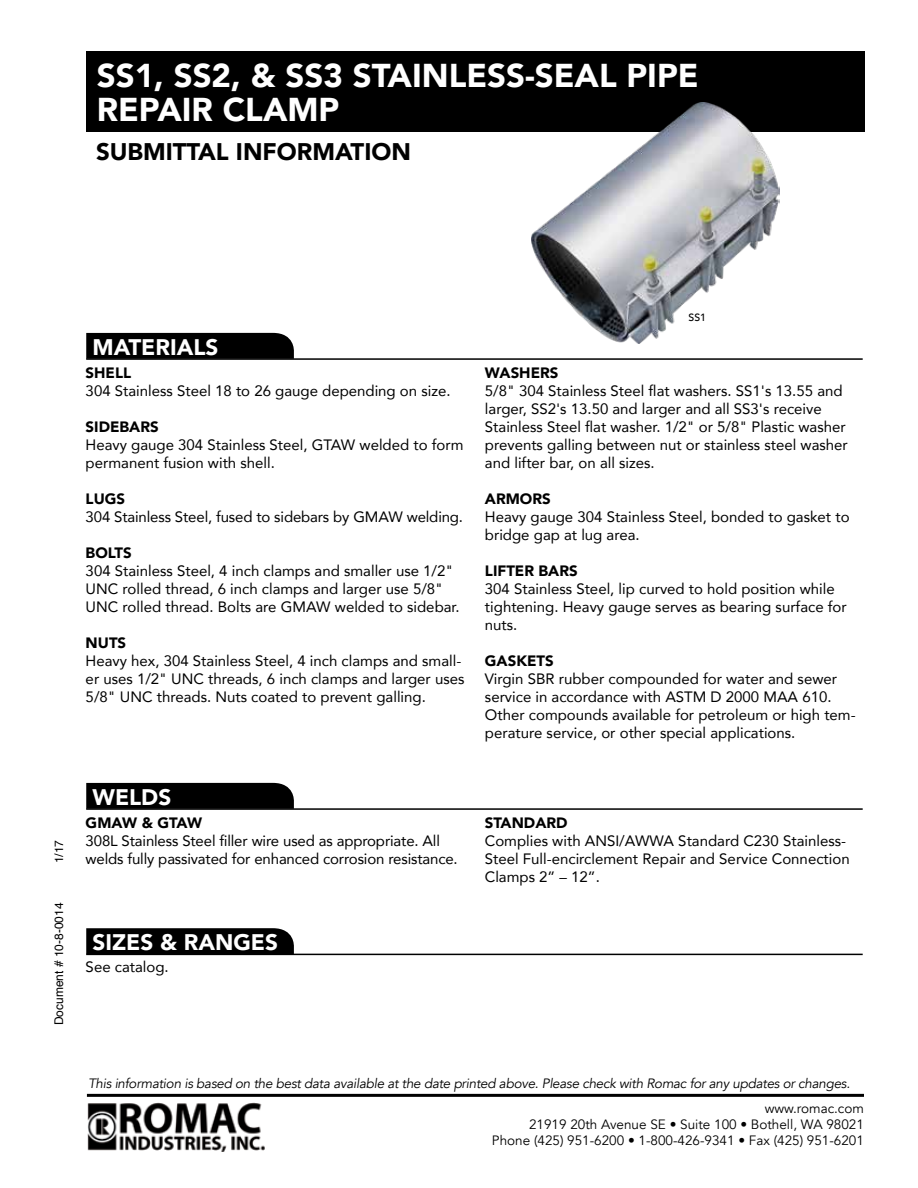
<style>
.page{position:relative;width:918px;height:1188px;background:#fff}
.page>*{position:absolute;margin:0;border:0;box-sizing:border-box;transform-origin:0 0}
.t1{font:900 33px/34.5px "Avenir";color:#fff}
.t2{font:900 24px "Avenir";color:#000}
.t3{font:900 22.5px "Avenir";color:#fff}
.t4{font:15px/18px "Avenir";color:#000}
.t5{font:900 15px "Avenir";color:#000}
.t6{font:italic 13.5px "Avenir";letter-spacing:-.02em;color:#000}
.t7{font:13.5px/16.2px "Avenir";color:#000;text-align:right}
.t8{font:12px "Helvetica";color:#000}
.t9{font:500 10.5px "Avenir";color:#000}
</style>
<div class="page">
<hr style="left:87px;top:1094px;width:777px;height:3px;background:#000">
<img style="left:87px;top:1102px;width:178px;height:49px">
<div style="left:86px;top:51px;width:779px;height:81px;background:#000"></div>
<div style="left:86px;top:928px;width:209px;height:26px;background:#000"></div>
<hr style="left:86px;top:954px;width:777px;height:1px;background:#000">
<div style="left:86px;top:333px;width:208px;height:25px;background:#000"></div>
<hr style="left:86px;top:358px;width:777px;height:2px;background:#000">
<div style="left:86px;top:783px;width:208px;height:25px;background:#000"></div>
<hr style="left:86px;top:808px;width:777px;height:2px;background:#000">
<img style="left:532px;top:103px;width:248px;height:240px">
<h1 class="t1" style="left:97px;top:57px;width:603px">SS1, SS2, &amp; SS3 STAINLESS-SEAL PIPE<br>REPAIR CLAMP</h1>
<h2 class="t2" style="left:96px;top:131px;width:317px">SUBMITTAL INFORMATION</h2>
<p class="t8" style="left:50px;top:863px;width:25px;rotate:-90deg">1/17</p>
<p class="t8" style="left:50px;top:1025px;width:124px;rotate:-90deg">Document # 10-8-0014</p>
<h3 class="t3" style="left:93px;top:328px;width:127px">MATERIALS</h3>
<p class="t5" style="left:86px;top:360px;width:47px">SHELL</p>
<p class="t4" style="left:86px;top:381px;width:366px">304 Stainless Steel 18 to 26 gauge depending on size.</p>
<p class="t5" style="left:86px;top:414px;width:75px">SIDEBARS</p>
<p class="t4" style="left:86px;top:435px;width:379px">Heavy gauge 304 Stainless Steel, GTAW welded to form permanent fusion with shell.</p>
<p class="t5" style="left:86px;top:486px;width:41px">LUGS</p>
<p class="t4" style="left:86px;top:507px;width:379px">304 Stainless Steel, fused to sidebars by GMAW welding.</p>
<p class="t5" style="left:86px;top:540px;width:48px">BOLTS</p>
<p class="t4" style="left:86px;top:561px;width:376px">304 Stainless Steel, 4 inch clamps and smaller use 1/2"<br>UNC rolled thread, 6 inch clamps and larger use 5/8"<br>UNC rolled thread. Bolts are GMAW welded to sidebar.</p>
<p class="t5" style="left:86px;top:630px;width:42px">NUTS</p>
<p class="t4" style="left:86px;top:651px;width:380px">Heavy hex, 304 Stainless Steel, 4 inch clamps and small&shy;er uses 1/2" UNC threads, 6 inch clamps and larger uses<br>5/8" UNC threads. Nuts coated to prevent galling.</p>
<h3 class="t3" style="left:93px;top:778px;width:80px">WELDS</h3>
<p class="t5" style="left:86px;top:810px;width:118px">GMAW &amp; GTAW</p>
<p class="t4" style="left:86px;top:831px;width:374px">308L Stainless Steel filler wire used as appropriate. All welds fully passivated for enhanced corrosion resistance.</p>
<h3 class="t3" style="left:93px;top:923px;width:187px">SIZES &amp; RANGES</h3>
<p class="t4" style="left:86px;top:957px;width:85px">See catalog.</p>
<p class="t9" style="left:688px;top:308px;width:19px">SS1</p>
<p class="t5" style="left:485px;top:360px;width:75px">WASHERS</p>
<p class="t4" style="left:485px;top:381px;width:364px">5/8" 304 Stainless Steel flat washers. SS1's 13.55 and larger, SS2's 13.50 and larger and all SS3's receive Stainless Steel flat washer. 1/2" or 5/8" Plastic washer prevents galling between nut or stainless steel washer and lifter bar, on all sizes.</p>
<p class="t5" style="left:485px;top:486px;width:67px">ARMORS</p>
<p class="t4" style="left:485px;top:507px;width:366px">Heavy gauge 304 Stainless Steel, bonded to gasket to bridge gap at lug area.</p>
<p class="t5" style="left:485px;top:558px;width:94px">LIFTER BARS</p>
<p class="t4" style="left:485px;top:579px;width:363px">304 Stainless Steel, lip curved to hold position while tightening. Heavy gauge serves as bearing surface for nuts.</p>
<p class="t5" style="left:485px;top:648px;width:70px">GASKETS</p>
<p class="t4" style="left:485px;top:669px;width:372px">Virgin SBR rubber compounded for water and sewer service in accordance with ASTM D 2000 MAA 610.<br>Other compounds available for petroleum or high tem&shy;perature service, or other special applications.</p>
<p class="t5" style="left:485px;top:810px;width:84px">STANDARD</p>
<p class="t4" style="left:485px;top:831px;width:366px">Complies with ANSI/AWWA Standard C230 Stainless-<br>Steel Full-encirclement Repair and Service Connection<br>Clamps 2” – 12”.</p>
<p class="t6" style="left:88px;top:1075px;width:764px">This information is based on the best data available at the date printed above. Please check with Romac for any updates or changes.</p>
<p class="t7" style="left:492px;top:1100px;width:374px">www.romac.com<br>21919 20th Avenue SE • Suite 100 • Bothell, WA 98021<br>Phone (425) 951-6200 • 1-800-426-9341 • Fax (425) 951-6201</p>
</div>
